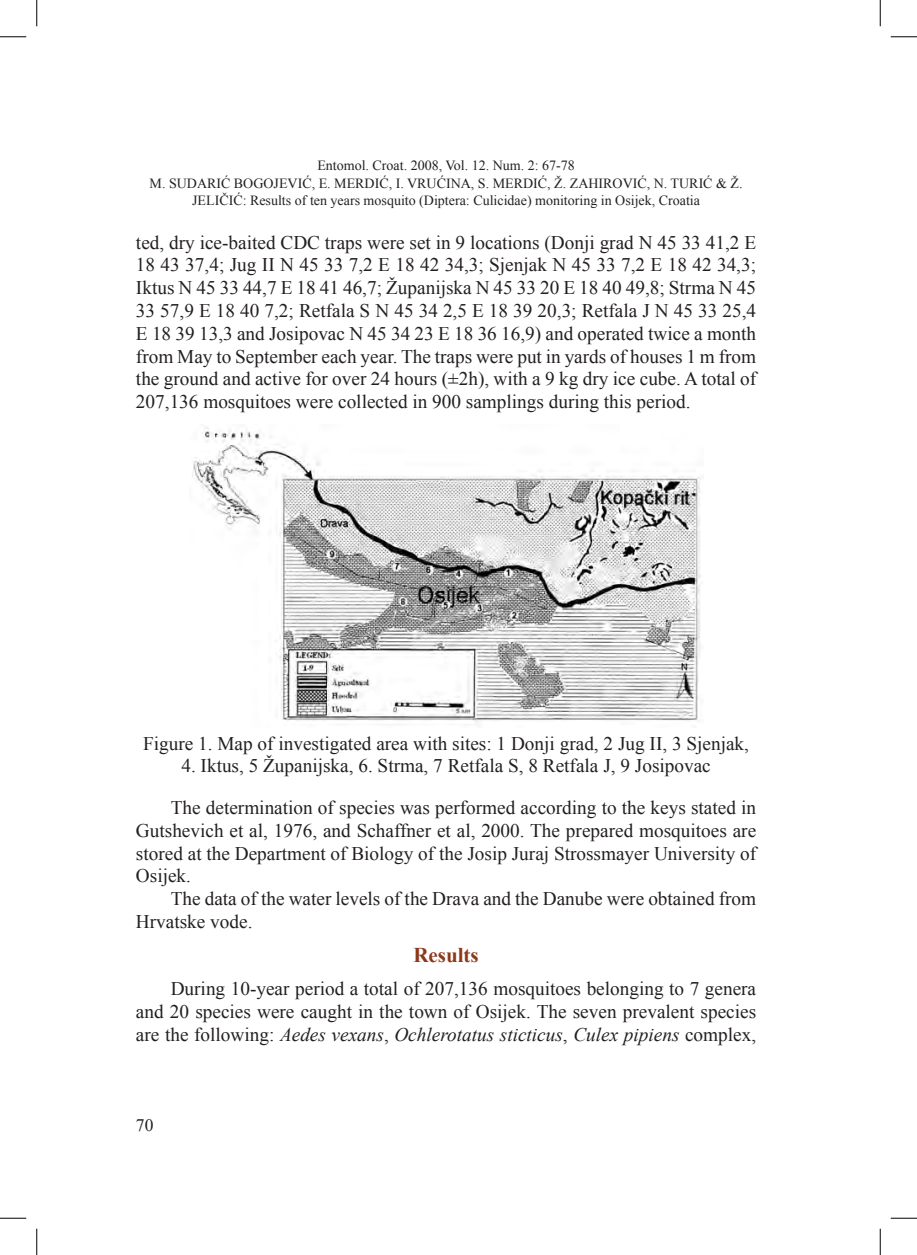
<style>
.page{position:relative;width:917px;height:1255px;background:#fff}
.page>*{position:absolute;margin:0;border:0;box-sizing:border-box;transform-origin:0 0}
.t1{font:700 21px "Times New Roman";color:#8d391c}
.t2{font:19.25px/22.8px "Times New Roman";color:#231f20;text-align:justify}
.t3{font:17.5px "Times New Roman";color:#231f20}
.t4{font:14px/17.5px "Times New Roman";color:#231f20;text-align:center}
.s1{font-style:italic}
</style>
<div class="page">
<img style="left:192px;top:426px;width:509px;height:299px">
<svg style="left:0;top:36px;width:26px;height:1px"></svg>
<svg style="left:891px;top:36px;width:26px;height:1px"></svg>
<svg style="left:0;top:1217px;width:26px;height:1px"></svg>
<svg style="left:891px;top:1217px;width:26px;height:1px"></svg>
<svg style="left:36px;top:0;width:1px;height:26px"></svg>
<svg style="left:36px;top:1228px;width:1px;height:26px"></svg>
<svg style="left:880px;top:0;width:1px;height:26px"></svg>
<svg style="left:880px;top:1228px;width:1px;height:26px"></svg>
<p class="t4" style="left:150px;top:156px;width:594px">Entomol. Croat. 2008, Vol. 12. Num. 2: 67-78<br>M. SUDARIĆ BOGOJEVIĆ, E. MERDIĆ, I. VRUĆINA, S. MERDIĆ, Ž. ZAHIROVIĆ, N. TURIĆ &amp; Ž.<br>JELIČIĆ: Results of ten years mosquito (Diptera: Culicidae) monitoring in Osijek, Croatia</p>
<p class="t2" style="left:136px;top:230px;width:622px">ted, dry ice-baited CDC traps were set in 9 locations (Donji grad N 45 33 41,2 E 18 43 37,4; Jug II N 45 33 7,2 E 18 42 34,3; Sjenjak N 45 33 7,2 E 18 42 34,3; Iktus N 45 33 44,7 E 18 41 46,7; Županijska N 45 33 20 E 18 40 49,8; Strma N 45<br>33 57,9 E 18 40 7,2; Retfala S N 45 34 2,5 E 18 39 20,3; Retfala J N 45 33 25,4<br>E 18 39 13,3 and Josipovac N 45 34 23 E 18 36 16,9) and operated twice a month from May to September each year. The traps were put in yards of houses 1 m from the ground and active for over 24 hours (±2h), with a 9 kg dry ice cube. A total of 207,136 mosquitoes were collected in 900 samplings during this period.</p>
<p class="t2" style="left:143px;top:731px;width:607px">Figure 1. Map of investigated area with sites: 1 Donji grad, 2 Jug II, 3 Sjenjak,</p>
<p class="t2" style="left:181px;top:753px;width:531px">4. Iktus, 5 Županijska, 6. Strma, 7 Retfala S, 8 Retfala J, 9 Josipovac</p>
<p class="t2" style="left:136px;top:796px;width:622px;text-indent:35px">The determination of species was performed according to the keys stated in Gutshevich et al, 1976, and Schaffner et al, 2000. The prepared mosquitoes are stored at the Department of Biology of the Josip Juraj Strossmayer University of Osijek.</p>
<p class="t2" style="left:136px;top:887px;width:622px;text-indent:35px">The data of the water levels of the Drava and the Danube were obtained from<br>Hrvatske vode.</p>
<p class="t1" style="left:413px;top:940px;width:67px">Results</p>
<p class="t2" style="left:136px;top:976px;width:622px;text-indent:35px">During 10-year period a total of 207,136 mosquitoes belonging to 7 genera and 20 species were caught in the town of Osijek. The seven prevalent species are the following: <span class="s1">Aedes vexans</span>, <span class="s1">Ochlerotatus sticticus</span>, <span class="s1">Culex pipiens</span> complex,</p>
<p class="t3" style="left:136px;top:1113px;width:19px">70</p>
</div>
